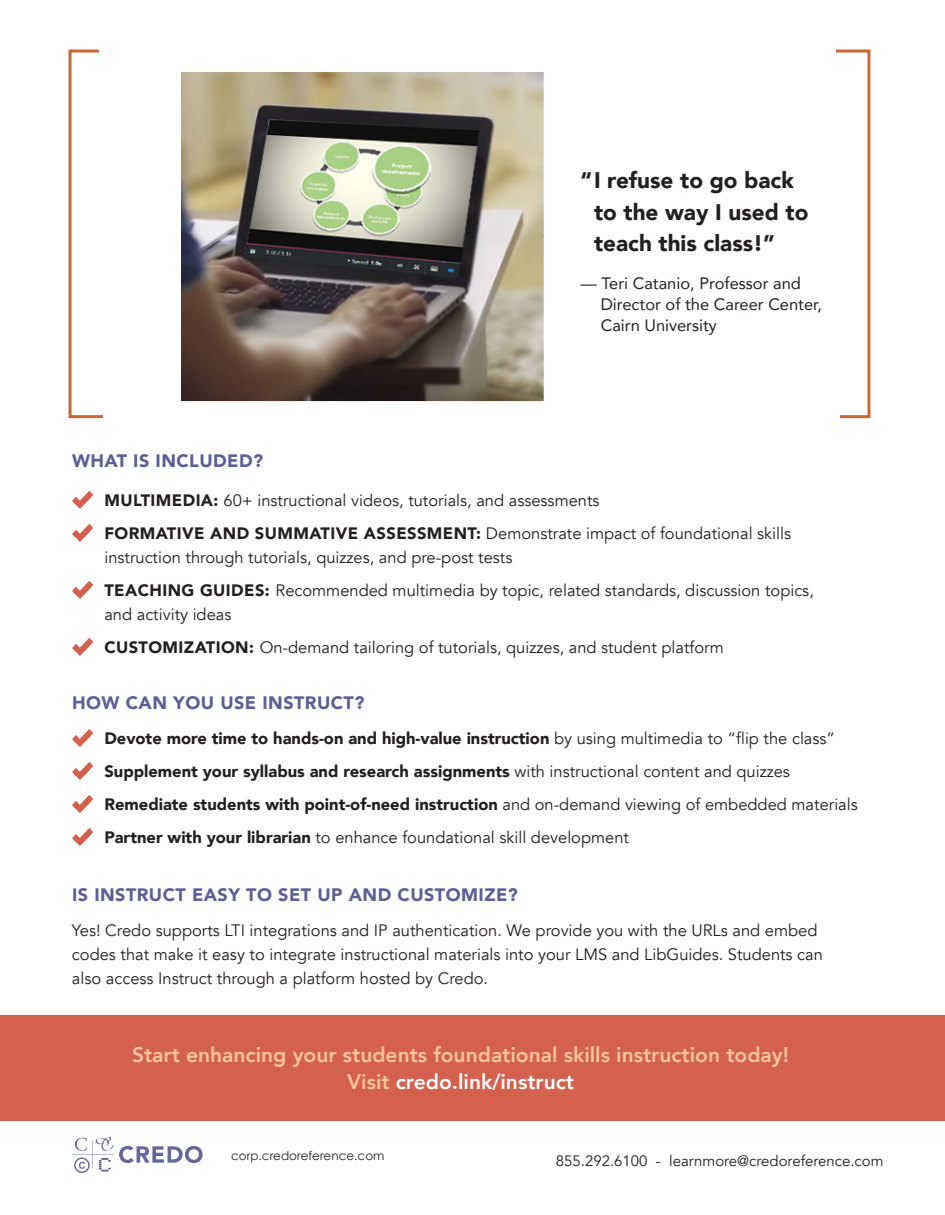
<style>
.page{position:relative;width:945px;height:1215px;background:#fff}
.page>*{position:absolute;margin:0;border:0;box-sizing:border-box;transform-origin:0 0}
.t1{font:900 22.5px/31.5px "Avenir";color:#231f20}
.t2{font:800 21px/27px "Avenir";color:#fcc598;text-align:center}
.t3{font:900 18px "Avenir";letter-spacing:.025em;color:#5d5e95}
.t4{font:16.5px/33px "Avenir";color:#231f20}
.t5{font:900 16.5px/33px "Avenir";color:#231f20}
.t6{font:16.5px/21px "Avenir";color:#231f20}
.t7{font:15px "Avenir";color:#231f20}
.t8{font:12px "Century Gothic";color:#231f20}
.s1{font-weight:900}
.s2{font-weight:400}
.s3{color:#fff}
</style>
<div class="page">
<svg style="left:72px;top:1137px;width:131px;height:36px"></svg>
<svg style="left:68px;top:49px;width:35px;height:370px"></svg>
<svg style="left:836px;top:49px;width:35px;height:370px"></svg>
<svg style="left:72px;top:491px;width:21px;height:18px"></svg>
<svg style="left:72px;top:524px;width:21px;height:18px"></svg>
<svg style="left:72px;top:581px;width:21px;height:18px"></svg>
<svg style="left:72px;top:638px;width:21px;height:18px"></svg>
<img style="left:181px;top:73px;width:363px;height:328px">
<svg style="left:72px;top:729px;width:21px;height:18px"></svg>
<svg style="left:72px;top:762px;width:21px;height:18px"></svg>
<svg style="left:72px;top:795px;width:21px;height:18px"></svg>
<svg style="left:72px;top:828px;width:21px;height:18px"></svg>
<div style="left:0;top:1016px;width:945px;height:105px;background:#d4614d"></div>
<h1 class="t1" style="left:594px;top:164px;width:216px;text-indent:-14px">“I refuse to go back to the way I used to teach this class!”</h1>
<p class="t6" style="left:601px;top:272px;width:223px;text-indent:-20px">— Teri Catanio, Professor and<br>Director of the Career Center,<br>Cairn University</p>
<p class="t3" style="left:72px;top:445px;width:193px">WHAT IS INCLUDED?</p>
<p class="t4" style="left:104px;top:484px;width:688px"><span class="s1">MULTIMEDIA:</span> 60+ instructional videos, tutorials, and assessments<br><span class="s1">FORMATIVE AND SUMMATIVE ASSESSMENT:</span> Demonstrate impact of foundational skills</p>
<p class="t4" style="left:104px;top:541px;width:711px">instruction through tutorials, quizzes, and pre-post tests<br><span class="s1">TEACHING GUIDES:</span> Recommended multimedia by topic, related standards, discussion topics,</p>
<p class="t4" style="left:104px;top:598px;width:621px">and activity ideas<br><span class="s1">CUSTOMIZATION:</span> On-demand tailoring of tutorials, quizzes, and student platform</p>
<p class="t3" style="left:72px;top:687px;width:294px">HOW CAN YOU USE INSTRUCT?</p>
<p class="t5" style="left:104px;top:721px;width:755px">Devote more time to hands-on and high-value instruction <span class="s2">by using multimedia to “flip the class” </span>Supplement your syllabus and research assignments <span class="s2">with instructional content and quizzes </span>Remediate students with point-of-need instruction <span class="s2">and on-demand viewing of embedded materials </span>Partner with your librarian <span class="s2">to enhance foundational skill development</span></p>
<p class="t3" style="left:72px;top:879px;width:447px">IS INSTRUCT EASY TO SET UP AND CUSTOMIZE?</p>
<p class="t4" style="left:72px;top:918px;width:752px;line-height:24px">Yes! Credo supports LTI integrations and IP authentication. We provide you with the URLs and embed codes that make it easy to integrate instructional materials into your LMS and LibGuides. Students can also access Instruct through a platform hosted by Credo.</p>
<p class="t2" style="left:132px;top:1041px;width:658px">Start enhancing your students foundational skills instruction today!<br>Visit <span class="s3">credo.link/instruct</span></p>
<p class="t8" style="left:231px;top:1148px;width:155px">corp.credoreference.com</p>
<p class="t7" style="left:556px;top:1152px;width:329px">855.292.6100 - learnmore@credoreference.com</p>
</div>
